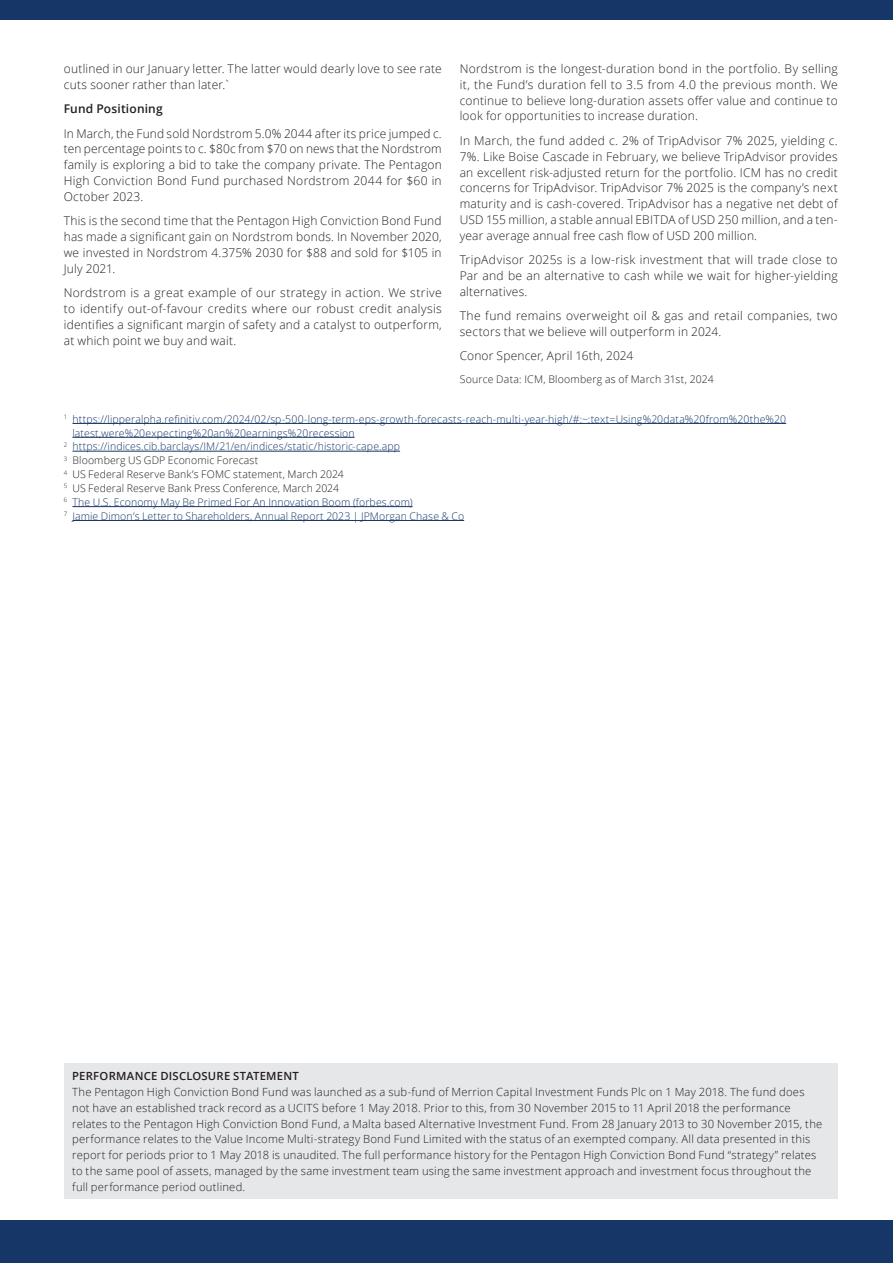
<style>
.page{position:relative;width:893px;height:1263px;background:#fff}
.page>*{position:absolute;margin:0;border:0;box-sizing:border-box;transform-origin:0 0}
.t1{font:300 12px/15.9px "Open Sans";letter-spacing:.015em;color:#231f20;text-align:justify}
.t2{font:600 12px "Open Sans";letter-spacing:.015em;color:#231f20}
.t3{font:300 11.25px/15.8px "Open Sans";letter-spacing:.02em;color:#231f20}
.t4{font:600 11.25px "Open Sans";letter-spacing:.02em;color:#231f20}
.t5{font:300 10.5px "Open Sans";letter-spacing:.01em;color:#163667}
.t6{font:300 10.5px "Open Sans";letter-spacing:.01em;color:#231f20}
</style>
<div class="page">
<div style="left:0;top:0;width:893px;height:20px;background:#163667"></div>
<div style="left:0;top:1220px;width:893px;height:43px;background:#163667"></div>
<hr style="left:72px;top:423px;width:714px;height:1px;background:#163667">
<hr style="left:72px;top:437px;width:283px;height:1px;background:#163667">
<hr style="left:72px;top:451px;width:328px;height:1px;background:#163667">
<hr style="left:72px;top:506px;width:341px;height:1px;background:#163667">
<hr style="left:72px;top:520px;width:392px;height:1px;background:#163667">
<div style="left:64px;top:1063px;width:774px;height:136px;background:#e6e7e9"></div>
<p class="t1" style="left:64px;top:60px;width:379px">outlined in our January letter. The latter would dearly love to see rate cuts sooner rather than later.`</p>
<p class="t2" style="left:64px;top:101px;width:100px">Fund Positioning</p>
<p class="t1" style="left:64px;top:125px;width:379px">In March, the Fund sold Nordstrom 5.0% 2044 after its price jumped c. ten percentage points to c. $80c from $70 on news that the Nordstrom family is exploring a bid to take the company private. The Pentagon High Conviction Bond Fund purchased Nordstrom 2044 for $60 in October 2023.</p>
<p class="t1" style="left:64px;top:213px;width:379px">This is the second time that the Pentagon High Conviction Bond Fund has made a significant gain on Nordstrom bonds. In November 2020, we invested in Nordstrom 4.375% 2030 for $88 and sold for $105 in July 2021.</p>
<p class="t1" style="left:64px;top:284px;width:379px">Nordstrom is a great example of our strategy in action. We strive to identify out-of-favour credits where our robust credit analysis identifies a significant margin of safety and a catalyst to outperform, at which point we buy and wait.</p>
<p class="t1" style="left:460px;top:60px;width:379px">Nordstrom is the longest-duration bond in the portfolio. By selling it, the Fund’s duration fell to 3.5 from 4.0 the previous month. We continue to believe long-duration assets offer value and continue to look for opportunities to increase duration.</p>
<p class="t1" style="left:460px;top:132px;width:379px">In March, the fund added c. 2% of TripAdvisor 7% 2025, yielding c.<br>7%. Like Boise Cascade in February, we believe TripAdvisor provides an excellent risk-adjusted return for the portfolio. ICM has no credit concerns for TripAdvisor. TripAdvisor 7% 2025 is the company’s next maturity and is cash-covered. TripAdvisor has a negative net debt of USD 155 million, a stable annual EBITDA of USD 250 million, and a ten&shy;year average annual free cash flow of USD 200 million.</p>
<p class="t1" style="left:460px;top:252px;width:379px">TripAdvisor 2025s is a low-risk investment that will trade close to Par and be an alternative to cash while we wait for higher-yielding alternatives.</p>
<p class="t1" style="left:460px;top:308px;width:379px">The fund remains overweight oil &amp; gas and retail companies, two sectors that we believe will outperform in 2024.</p>
<p class="t1" style="left:460px;top:348px;width:175px">Conor Spencer, April 16th, 2024</p>
<p class="t6" style="left:460px;top:372px;width:255px">Source Data: ICM, Bloomberg as of March 31st, 2024</p>
<p class="t5" style="left:64px;top:412px;width:724px"><sup>1</sup> https://lipperalpha.refinitiv.com/2024/02/sp-500-long-term-eps-growth-forecasts-reach-multi-year-high/#:~:text=Using%20data%20from%20the%20</p>
<p class="t5" style="left:72px;top:425px;width:284px">latest,were%20expecting%20an%20earnings%20recession</p>
<p class="t5" style="left:64px;top:439px;width:338px"><sup>2</sup> https://indices.cib.barclays/IM/21/en/indices/static/historic-cape.app</p>
<p class="t6" style="left:64px;top:453px;width:196px"><sup>3</sup> Bloomberg US GDP Economic Forecast</p>
<p class="t6" style="left:64px;top:467px;width:282px"><sup>4</sup> US Federal Reserve Bank’s FOMC statement, March 2024</p>
<p class="t6" style="left:64px;top:481px;width:277px"><sup>5</sup> US Federal Reserve Bank Press Conference, March 2024</p>
<p class="t5" style="left:64px;top:495px;width:350px"><sup>6</sup> The U.S. Economy May Be Primed For An Innovation Boom (forbes.com)</p>
<p class="t5" style="left:64px;top:509px;width:402px"><sup>7</sup> Jamie Dimon’s Letter to Shareholders, Annual Report 2023 | JPMorgan Chase &amp; Co</p>
<p class="t4" style="left:72px;top:1069px;width:228px">PERFORMANCE DISCLOSURE STATEMENT</p>
<p class="t3" style="left:72px;top:1084px;width:752px">The Pentagon High Conviction Bond Fund was launched as a sub-fund of Merrion Capital Investment Funds Plc on 1 May 2018. The fund does not have an established track record as a UCITS before 1 May 2018. Prior to this, from 30 November 2015 to 11 April 2018 the performance relates to the Pentagon High Conviction Bond Fund, a Malta based Alternative Investment Fund. From 28 January 2013 to 30 November 2015, the performance relates to the Value Income Multi-strategy Bond Fund Limited with the status of an exempted company. All data presented in this report for periods prior to 1 May 2018 is unaudited. The full performance history for the Pentagon High Conviction Bond Fund “strategy” relates to the same pool of assets, managed by the same investment team using the same investment approach and investment focus throughout the full performance period outlined.</p>
</div>
